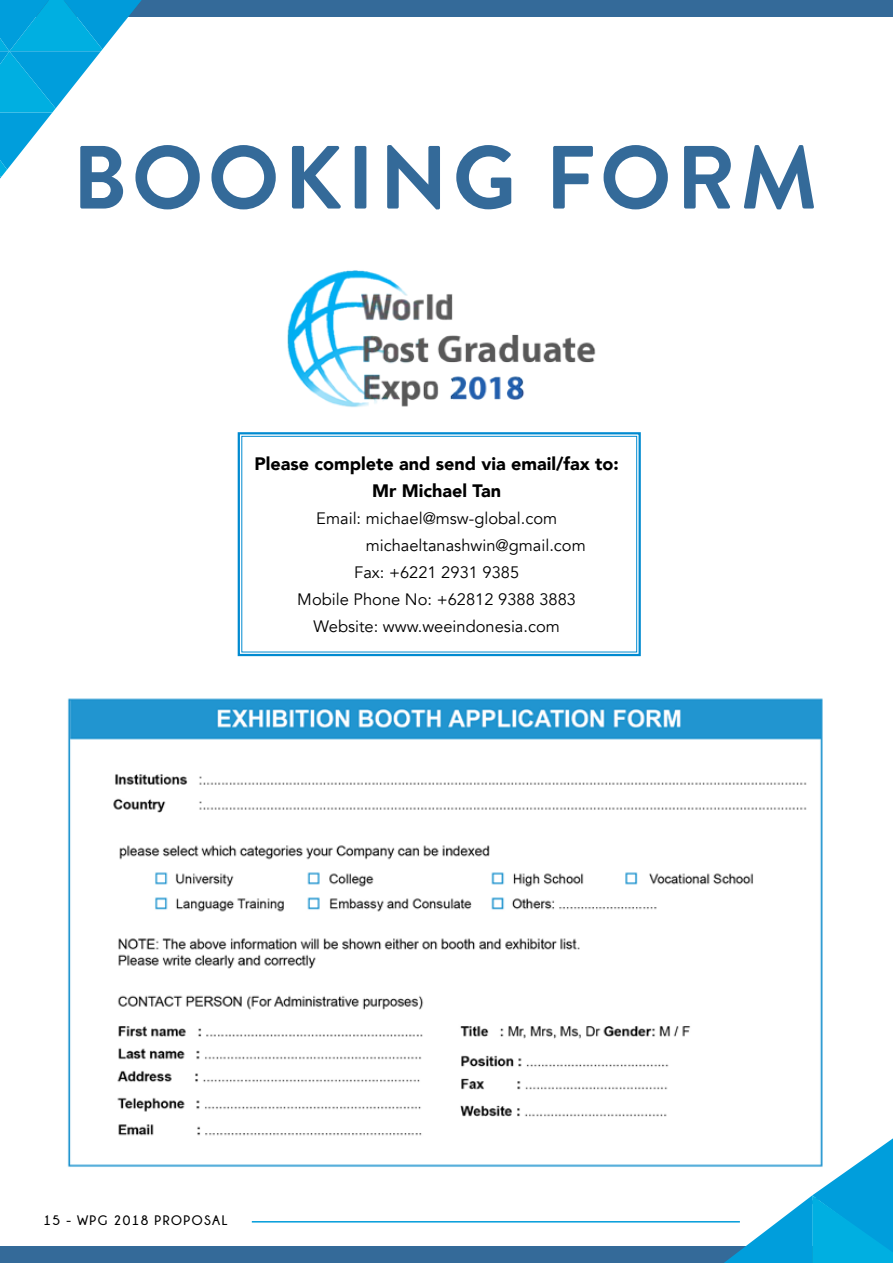
<style>
.page{position:relative;width:893px;height:1263px;background:#fff}
.page>*{position:absolute;margin:0;border:0;box-sizing:border-box;transform-origin:0 0}
.t1{font:700 89.4px "Brandon Grotesque";letter-spacing:.05em;color:#346a99}
.t2{font:900 18px/27px "Avenir";color:#000;text-align:center}
.t3{font:16.5px "Avenir";color:#000}
.t4{font:700 13.65px "Champagne&Limousines";letter-spacing:.1em;color:#000}
</style>
<div class="page">
<div style="left:0;top:0;width:893px;height:17px;background:#346a99"></div>
<div style="left:0;top:1246px;width:893px;height:17px;background:#346a99"></div>
<svg style="left:0;top:0;width:142px;height:179px"></svg>
<img style="left:287px;top:270px;width:309px;height:138px">
<svg style="left:237px;top:432px;width:404px;height:225px"></svg>
<div style="left:241px;top:436px;width:396px;height:216px;border:1px solid #008ad0"></div>
<img style="left:67px;top:698px;width:756px;height:469px">
<hr style="left:252px;top:1221px;width:488px;height:1px;background:#009bda">
<svg style="left:721px;top:1003px;width:172px;height:260px"></svg>
<h1 class="t1" style="left:72px;top:115px;width:747px">BOOKING FORM</h1>
<p class="t2" style="left:255px;top:449px;width:366px">Please complete and send via email/fax to:<br>Mr Michael Tan</p>
<p class="t3" style="left:316px;top:508px;width:242px">Email: michael@msw-global.com</p>
<p class="t3" style="left:366px;top:535px;width:222px">michaeltanashwin@gmail.com</p>
<p class="t3" style="left:354px;top:562px;width:167px">Fax: +6221 2931 9385</p>
<p class="t3" style="left:297px;top:589px;width:280px">Mobile Phone No: +62812 9388 3883</p>
<p class="t3" style="left:314px;top:616px;width:248px">Website: www.weeindonesia.com</p>
<p class="t4" style="left:43px;top:1213px;width:185px">15 - WPG 2018 PROPOSAL</p>
</div>
